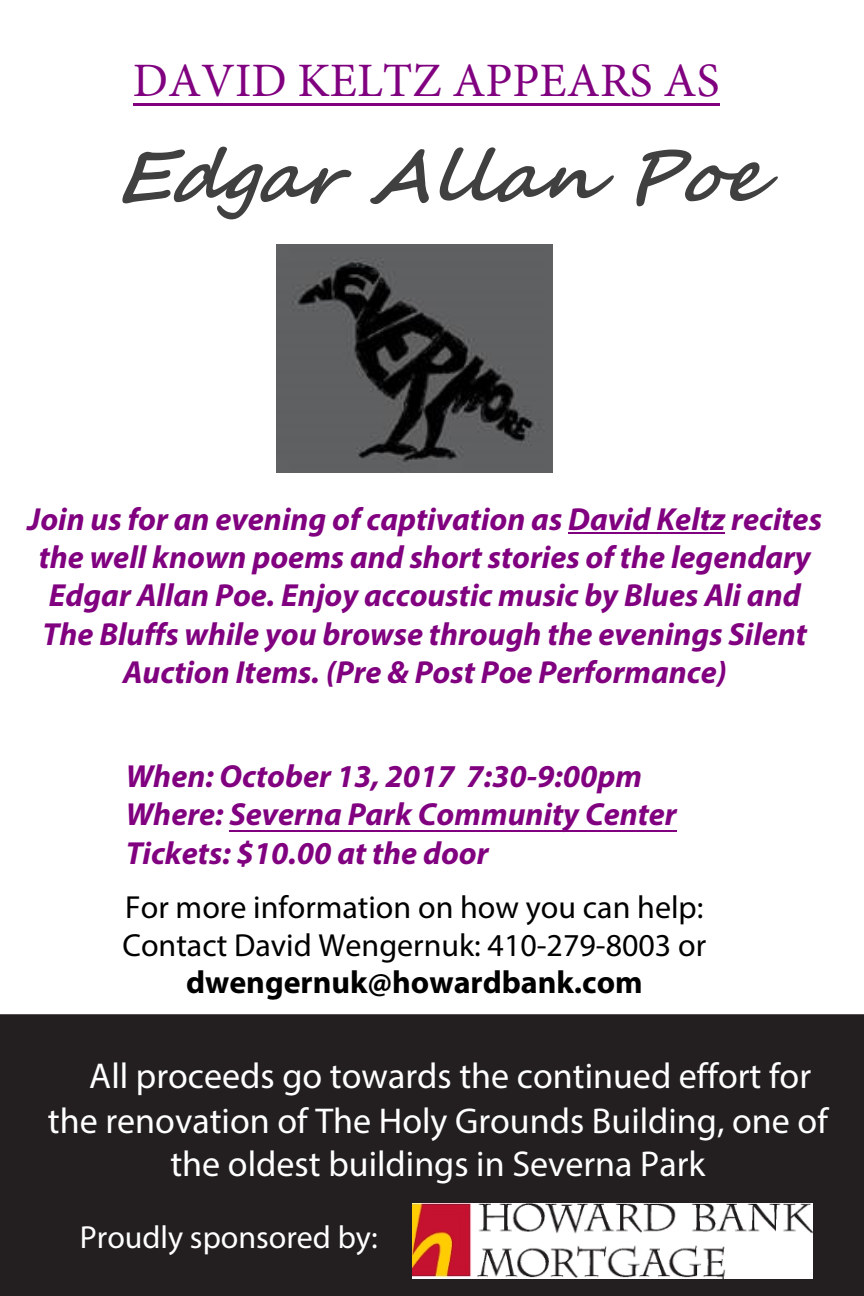
<style>
.page{position:relative;width:864px;height:1296px;background:#fff}
.page>*{position:absolute;margin:0;border:0;box-sizing:border-box;transform-origin:0 0}
.t1{font:italic 700 72px "Segoe Script";color:#404040}
.t2{font:48px "Minion Pro";color:#800080}
.t3{font:36px "Myriad Pro";color:#fff}
.t4{font:italic 700 32px/38.4px "Myriad Pro";color:#800080;text-align:center}
.t5{font:32px/37.6px "Myriad Pro";color:#000}
.t6{font:700 32px "Myriad Pro";color:#000}
.t7{font:32px "Myriad Pro";color:#fff}
</style>
<div class="page">
<div style="left:0;top:1137px;width:864px;height:159px;background:#231f20"></div>
<div style="left:0;top:1015px;width:864px;height:122px;background:#231f20"></div>
<div style="left:0;top:1014px;width:864px;height:124px;border:2px solid #231f20"></div>
<img style="left:276px;top:245px;width:276px;height:227px">
<hr style="left:133px;top:103px;width:586px;height:3px;background:#800080">
<hr style="left:569px;top:532px;width:156px;height:2px;background:#800080">
<hr style="left:229px;top:830px;width:448px;height:1px;background:#800080">
<img style="left:412px;top:1203px;width:401px;height:76px">
<h2 class="t2" style="left:133px;top:49px;width:588px">DAVID KELTZ APPEARS AS</h2>
<h1 class="t1" style="left:116px;top:118px;width:645px">EdgarAllanPoe</h1>
<p class="t4" style="left:28px;top:499px;width:796px">Join us for an evening of captivation as David Keltz recites the well known poems and short stories of the legendary Edgar Allan Poe. Enjoy accoustic music by Blues Ali and The Bluffs while you browse through the evenings Silent Auction Items. (Pre &amp; Post Poe Performance)</p>
<p class="t4" style="left:126px;top:756px;width:553px;text-align:left">When: October 13, 2017 7:30-9:00pm<br>Where: Severna Park Community Center<br>Tickets: $10.00 at the door</p>
<p class="t5" style="left:122px;top:888px;width:585px">For more information on how you can help:<br>Contact David Wengernuk: 410-279-8003 or</p>
<p class="t6" style="left:186px;top:962px;width:458px">dwengernuk@howardbank.com</p>
<p class="t3" style="left:89px;top:1053px;width:723px">All proceeds go towards the continued effort for</p>
<p class="t3" style="left:48px;top:1098px;width:781px">the renovation of The Holy Grounds Building, one of</p>
<p class="t3" style="left:170px;top:1141px;width:536px">the oldest buildings in Severna Park</p>
<p class="t7" style="left:80px;top:1217px;width:299px">Proudly sponsored by:</p>
</div>
